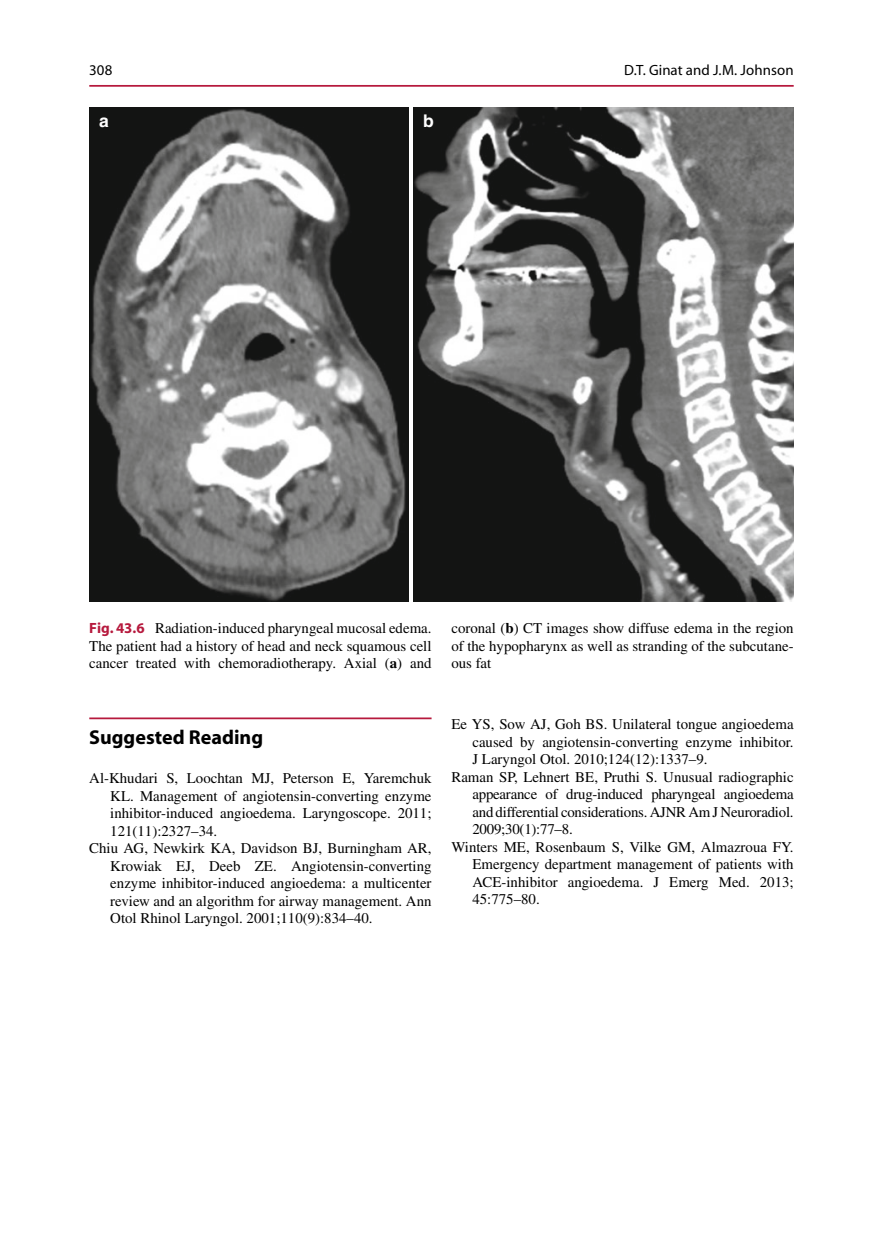
<style>
.page{position:relative;width:883px;height:1260px;background:#fff}
.page>*{position:absolute;margin:0;border:0;box-sizing:border-box;transform-origin:0 0}
.t1{font:700 20.12px "Xwrrwv Myriad";color:#000}
.t2{font:700 17.5px "Mcfsjb Helvetica";color:#fff}
.t3{font:14.88px/17.5px "Qryqtd Times";color:#000;text-align:justify}
.t4{font:14.88px "Mmckql Myriad";letter-spacing:.005em;color:#000}
.s1{font-family:"Xwrrwv Myriad";font-weight:700;color:#b6193d}
.s2{font-family:"Gntskg Times";font-weight:700}
</style>
<div class="page">
<hr style="left:89px;top:718px;width:343px;height:1px;background:#b6193d">
<img style="left:89px;top:107px;width:319px;height:495px">
<img style="left:413px;top:107px;width:381px;height:495px">
<hr style="left:89px;top:85px;width:705px;height:2px;background:#b6193d">
<p class="t4" style="left:89px;top:64px;width:25px">308</p>
<p class="t2" style="left:99px;top:115px;width:11px">a</p>
<p class="t2" style="left:423px;top:115px;width:12px">b</p>
<p class="t4" style="left:624px;top:64px;width:171px">D.T. Ginat and J.M. Johnson</p>
<p class="t3" style="left:89px;top:621px;width:344px"><span class="s1">Fig. 43.6</span> Radiation-induced pharyngeal mucosal edema.<br>The patient had a history of head and neck squamous cell cancer treated with chemoradiotherapy. Axial ( <span class="s2">a</span> ) and</p>
<p class="t3" style="left:451px;top:621px;width:344px">coronal ( <span class="s2">b</span> ) CT images show diffuse edema in the region of the hypopharynx as well as stranding of the subcutane&shy;ous fat</p>
<h1 class="t1" style="left:89px;top:730px;width:175px">Suggested Reading</h1>
<p class="t3" style="left:89px;top:771px;width:344px">Al-Khudari S, Loochtan MJ, Peterson E, Yaremchuk</p>
<p class="t3" style="left:110px;top:788px;width:323px">KL. Management of angiotensin-converting enzyme</p>
<p class="t3" style="left:110px;top:806px;width:323px">inhibitor-induced angioedema. Laryngoscope. 2011;</p>
<p class="t3" style="left:110px;top:823px;width:109px">121(11):2327–34.</p>
<p class="t3" style="left:89px;top:841px;width:344px">Chiu AG, Newkirk KA, Davidson BJ, Burningham AR,</p>
<p class="t3" style="left:110px;top:858px;width:323px">Krowiak EJ, Deeb ZE. Angiotensin-converting</p>
<p class="t3" style="left:110px;top:876px;width:323px">enzyme inhibitor-induced angioedema: a multicenter</p>
<p class="t3" style="left:110px;top:893px;width:323px">review and an algorithm for airway management. Ann</p>
<p class="t3" style="left:110px;top:911px;width:264px">Otol Rhinol Laryngol. 2001;110(9):834–40.</p>
<p class="t3" style="left:451px;top:717px;width:344px">Ee YS, Sow AJ, Goh BS. Unilateral tongue angioedema</p>
<p class="t3" style="left:472px;top:734px;width:323px">caused by angiotensin-converting enzyme inhibitor.</p>
<p class="t3" style="left:472px;top:752px;width:237px">J Laryngol Otol. 2010;124(12):1337–9.</p>
<p class="t3" style="left:451px;top:769px;width:344px">Raman SP, Lehnert BE, Pruthi S. Unusual radiographic</p>
<p class="t3" style="left:472px;top:787px;width:323px">appearance of drug-induced pharyngeal angioedema</p>
<p class="t3" style="left:472px;top:804px;width:323px">and differential considerations. AJNR Am J Neuroradiol.</p>
<p class="t3" style="left:472px;top:822px;width:102px">2009;30(1):77–8.</p>
<p class="t3" style="left:451px;top:839px;width:344px">Winters ME, Rosenbaum S, Vilke GM, Almazroua FY.</p>
<p class="t3" style="left:472px;top:857px;width:323px">Emergency department management of patients with</p>
<p class="t3" style="left:472px;top:874px;width:323px">ACE-inhibitor angioedema. J Emerg Med. 2013;</p>
<p class="t3" style="left:472px;top:892px;width:69px">45:775–80.</p>
</div>
